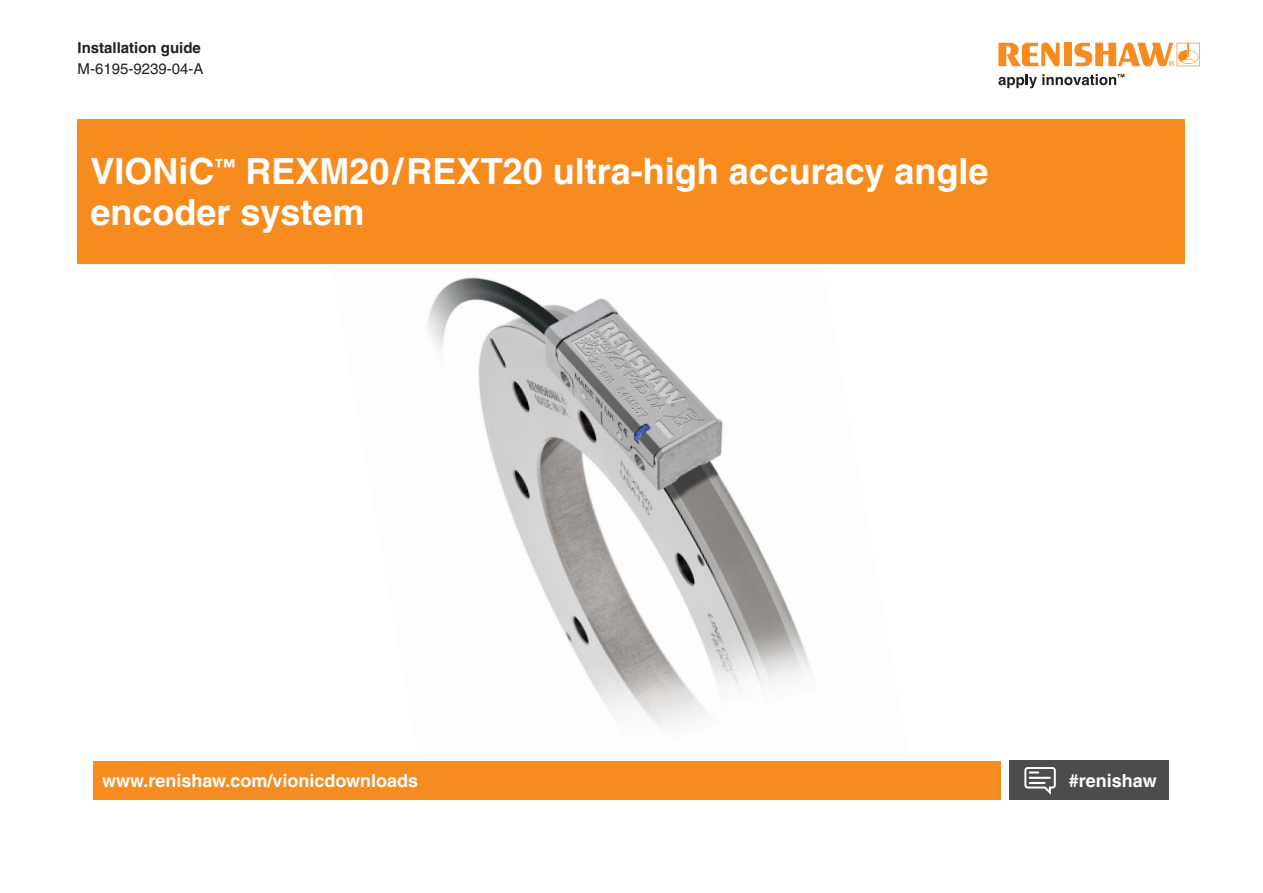
<style>
.page{position:relative;width:1263px;height:893px;background:#fff}
.page>*{position:absolute;margin:0;border:0;box-sizing:border-box;transform-origin:0 0}
.Headline_24pt_bold{font:700 36px/40.5px "Helvetica LT Pro";color:#fff}
.back_page_URL_white___hashtag{font:700 18px "Helvetica LT Pro";color:#fff}
._10pt_Body_Text{font:700 15px "Helvetica LT Pro";color:#231f20}
._10pt_Body_Text-2{font:15px "Helvetica LT Pro";color:#231f20}
</style>
<div class="page">
<div style="left:78px;top:119px;width:1107px;height:145px;background:#f68c1f"></div>
<div style="left:1009px;top:761px;width:160px;height:38px;background:#4d4b4d"></div>
<svg style="left:1024px;top:767px;width:32px;height:28px"></svg>
<div style="left:94px;top:761px;width:907px;height:38px;background:#f68c1f"></div>
<img style="left:427px;top:277px;width:385px;height:452px">
<svg style="left:998px;top:43px;width:62px;height:23px"></svg>
<div style="left:1064px;top:43px;width:8px;height:23px;background:#f68c1f"></div>
<svg style="left:1074px;top:43px;width:126px;height:23px"></svg>
<svg style="left:998px;top:74px;width:126px;height:14px"></svg>
<p class="_10pt_Body_Text" style="left:78px;top:39px;width:125px">Installation guide</p>
<p class="_10pt_Body_Text-2" style="left:78px;top:60px;width:127px">M-6195-9239-04-A</p>
<p class="Headline_24pt_bold" style="left:90px;top:151px;width:900px">VIONiC<sup>™</sup> REXM20/REXT20 ultra-high accuracy angle encoder system</p>
<p class="back_page_URL_white___hashtag" style="left:102px;top:769px;width:318px">www.renishaw.com/vionicdownloads</p>
<p class="back_page_URL_white___hashtag" style="left:1069px;top:769px;width:89px">#renishaw</p>
</div>
